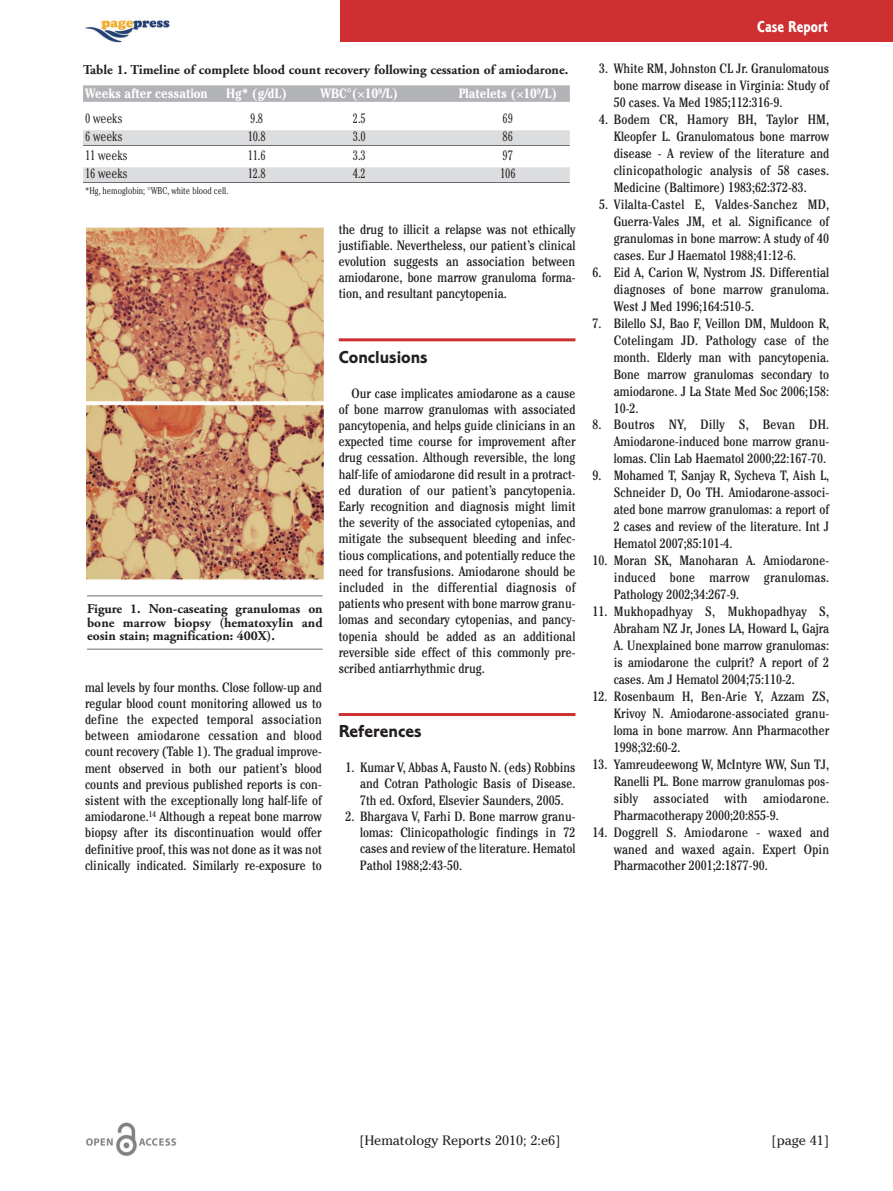
<style>
.page{position:relative;width:893px;height:1191px;background:#fff}
.page>*{position:absolute;margin:0;border:0;box-sizing:border-box;transform-origin:0 0}
.t1{font:18px "Corinthian Bold Plain";color:#231f20}
.t2{font:16.5px "Corinthian Bold Condensed Plain";color:#fff}
.t3{font:condensed 13.5px/16.2px "Cheltenham";color:#231f20;text-align:justify}
.t4{font:700 13.5px/13.5px "Adobe Garamond Pro";color:#231f20;text-align:justify}
.t5{font:700 13.5px "Adobe Garamond";color:#231f20}
.t6{font:300 condensed 13.5px "Cheltenham";letter-spacing:-.01em;color:#231f20}
.t7{font:700 condensed 13.5px "Cheltenham";letter-spacing:-.01em;color:#fff}
.t8{font:13.5px "Cheltenham";color:#231f20}
.t9{font:300 condensed 9.75px "Cheltenham";color:#231f20}
</style>
<div class="page">
<hr style="left:339px;top:338px;width:236px;height:3px;background:#ce3031">
<hr style="left:339px;top:713px;width:236px;height:3px;background:#ce3031">
<div style="left:340px;top:0;width:553px;height:42px;background:#ce3031"></div>
<img style="left:86px;top:1123px;width:91px;height:33px">
<img style="left:85px;top:19px;width:85px;height:24px">
<div style="left:83px;top:85px;width:487px;height:17px;background:#b2b3b7"></div>
<div style="left:83px;top:130px;width:487px;height:15px;background:#dcdddf"></div>
<hr style="left:83px;top:145px;width:487px;height:1px;background:#6c6d70">
<div style="left:83px;top:167px;width:487px;height:15px;background:#dcdddf"></div>
<hr style="left:83px;top:182px;width:487px;height:1px;background:#6c6d70">
<img style="left:87px;top:227px;width:236px;height:353px">
<hr style="left:87px;top:595px;width:236px;height:1px;background:#6c6d70">
<hr style="left:87px;top:649px;width:236px;height:1px;background:#6c6d70">
<p class="t5" style="left:83px;top:64px;width:487px">Table 1. Timeline of complete blood count recovery following cessation of amiodarone.</p>
<p class="t7" style="left:85px;top:88px;width:124px">Weeks after cessation</p>
<p class="t7" style="left:226px;top:88px;width:62px">Hg* (g/dL)</p>
<p class="t7" style="left:321px;top:88px;width:79px">WBC°( 10<sup>9</sup>/L)</p>
<p class="t7" style="left:459px;top:88px;width:100px">Platelets ( 10<sup>9</sup>/L)</p>
<p class="t6" style="left:85px;top:113px;width:39px">0 weeks</p>
<p class="t6" style="left:250px;top:113px;width:14px">9.8</p>
<p class="t6" style="left:353px;top:113px;width:14px">2.5</p>
<p class="t6" style="left:503px;top:113px;width:12px">69</p>
<p class="t6" style="left:85px;top:132px;width:39px">6 weeks</p>
<p class="t6" style="left:248px;top:132px;width:20px">10.8</p>
<p class="t6" style="left:353px;top:132px;width:14px">3.0</p>
<p class="t6" style="left:503px;top:132px;width:12px">86</p>
<p class="t6" style="left:85px;top:150px;width:44px">11 weeks</p>
<p class="t6" style="left:248px;top:150px;width:20px">11.6</p>
<p class="t6" style="left:353px;top:150px;width:14px">3.3</p>
<p class="t6" style="left:503px;top:150px;width:12px">97</p>
<p class="t6" style="left:85px;top:169px;width:44px">16 weeks</p>
<p class="t6" style="left:248px;top:169px;width:20px">12.8</p>
<p class="t6" style="left:353px;top:169px;width:14px">4.2</p>
<p class="t6" style="left:500px;top:169px;width:17px">106</p>
<p class="t9" style="left:85px;top:187px;width:145px">*Hg, hemoglobin; °WBC, white blood cell.</p>
<p class="t3" style="left:339px;top:222px;width:238px">the drug to illicit a relapse was not ethically justifiable. Never theless, our patient’s clinical evolution suggests an association between amiodarone, bone marrow granuloma forma&shy;tion, and resultant pancytopenia.</p>
<p class="t4" style="left:87px;top:603px;width:237px">Figure 1. Non-caseating granulomas on bone marrow biopsy (hematoxylin and eosin stain; magnification: 400X).</p>
<p class="t3" style="left:85px;top:680px;width:238px">mal levels by four months. Close follow-up and regular blood count monitoring allowed us to define the expected temporal association between amiodarone cessation and blood count recovery (Table 1). The gradual improve&shy;ment observed in both our patient’s blood counts and previous published reports is con&shy;sistent with the exceptionally long half-life of amiodarone.<sup>14</sup> Although a repeat bone marrow biopsy after its discontinuation would offer definitive proof, this was not done as it was not clinically indicated. Similarly re-exposure to</p>
<h1 class="t1" style="left:339px;top:350px;width:90px">Conclusions</h1>
<p class="t3" style="left:339px;top:386px;width:238px;text-indent:13px">Our case implicates amiodarone as a cause of bone marrow granulomas with associated pancytopenia, and helps guide clinicians in an expected time course for improvement after drug cessation. Although reversible, the long half-life of amiodarone did result in a protract&shy;ed duration of our patient’s pancytopenia.<br>Early recognition and diagnosis might limit the severity of the associated cytopenias, and mitigate the subsequent bleeding and infec&shy;tious complications, and potentially reduce the need for transfusions. Amiodarone should be included in the differential diagnosis of patients who present with bone marrow granu - lomas and secondary cytopenias, and pancy&shy;topenia should be added as an additional reversible side effect of this commonly pre&shy;scribed antiarrhythmic drug.</p>
<h1 class="t1" style="left:339px;top:725px;width:84px">References</h1>
<p class="t3" style="left:360px;top:761px;width:217px;text-indent:-15px">1. Kumar V, Abbas A, Fausto N. (eds) Robbins and Cotran Pathologic Basis of Disease.<br>7th ed. Oxford, Elsevier Saunders, 2005.</p>
<p class="t3" style="left:360px;top:809px;width:217px;text-indent:-15px">2. Bhargava V, Farhi D. Bone marrow granu&shy;lomas: Clinicopathologic findings in 72 cases and review of the literature. Hematol Pathol 1988;2:43-50.</p>
<p class="t2" style="left:757px;top:21px;width:72px">Case Report</p>
<p class="t3" style="left:614px;top:61px;width:217px;line-height:17px;text-indent:-15px">3. White RM, Johnston CL Jr. Granulomatous bone marrow disease in Virginia: Study of 50 cases. Va Med 1985;112:316-9.</p>
<p class="t3" style="left:614px;top:112px;width:217px;line-height:17px;text-indent:-15px">4. Bodem CR, Hamory BH, Taylor HM, Kleopfer L. Granulomatous bone marrow disease - A review of the literature and clinicopathologic analysis of 58 cases.<br>Medicine (Baltimore) 1983;62:372-83.</p>
<p class="t3" style="left:614px;top:197px;width:217px;line-height:17px;text-indent:-15px">5. Vilalta-Castel E, Valdes-Sanchez MD, Guerra-Vales JM, et al. Significance of granulomas in bone marrow: A study of 40 cases. Eur J Haematol 1988;41:12-6.</p>
<p class="t3" style="left:614px;top:265px;width:217px;line-height:17px;text-indent:-21px">6. Eid A, Carion W, Nystrom JS. Differential diagnoses of bone marrow granuloma.<br>West J Med 1996;164:510-5.</p>
<p class="t3" style="left:614px;top:316px;width:217px;line-height:17px;text-indent:-21px">7. Bilello SJ, Bao F, Veillon DM, Muldoon R, Cotelingam JD. Pathology case of the month. Elderly man with pancytopenia.<br>Bone marrow granulomas secondary to amiodarone. J La State Med Soc 2006;158:<br>10-2.</p>
<p class="t3" style="left:614px;top:417px;width:217px;line-height:17px;text-indent:-21px">8. Boutros NY, Dilly S, Bevan DH.<br>Amiodarone-induced bone marrow granu&shy;lomas. Clin Lab Haematol 2000;22:167-70.</p>
<p class="t3" style="left:614px;top:468px;width:217px;line-height:17px;text-indent:-21px">9. Mohamed T, Sanjay R, Sycheva T, Aish L, Schneider D, Oo TH. Amiodarone-associ&shy;ated bone marrow granulomas: a report of 2 cases and review of the literature. Int J Hematol 2007;85:101-4.</p>
<p class="t3" style="left:614px;top:553px;width:217px;line-height:17px;text-indent:-21px">10. Moran SK, Manoharan A. Amiodarone&shy;induced bone marrow granulomas.<br>Pathology 2002;34:267-9.</p>
<p class="t3" style="left:614px;top:604px;width:217px;line-height:17px;text-indent:-21px">11. Mukhopadhyay S, Mukhopadhyay S, Abraham NZ Jr, Jones LA, Howard L, Gajra A. Unexplained bone marrow granulomas: is amiodarone the culprit? A report of 2 cases. Am J Hematol 2004;75:110-2.</p>
<p class="t3" style="left:614px;top:689px;width:217px;line-height:17px;text-indent:-21px">12. Rosenbaum H, Ben-Arie Y, Azzam ZS, Krivoy N. Amiodarone-associated granu - loma in bone marrow. Ann Pharmacother 1998;32:60-2.</p>
<p class="t3" style="left:614px;top:757px;width:217px;line-height:17px;text-indent:-21px">13. Yamreudeewong W, McIntyre WW, Sun TJ, Ranelli PL. Bone marrow granulomas pos&shy;sibly associated with amiodarone.<br>Pharmacotherapy 2000;20:855-9.</p>
<p class="t3" style="left:614px;top:824px;width:217px;line-height:17px;text-indent:-21px">14. Doggrell S. Amiodarone - waxed and waned and waxed again. Expert Opin Pharmacother 2001;2:1877-90.</p>
<p class="t8" style="left:359px;top:1132px;width:203px">[Hematology Reports 2010; 2:e6]</p>
<p class="t8" style="left:771px;top:1132px;width:59px">[page 41]</p>
</div>
